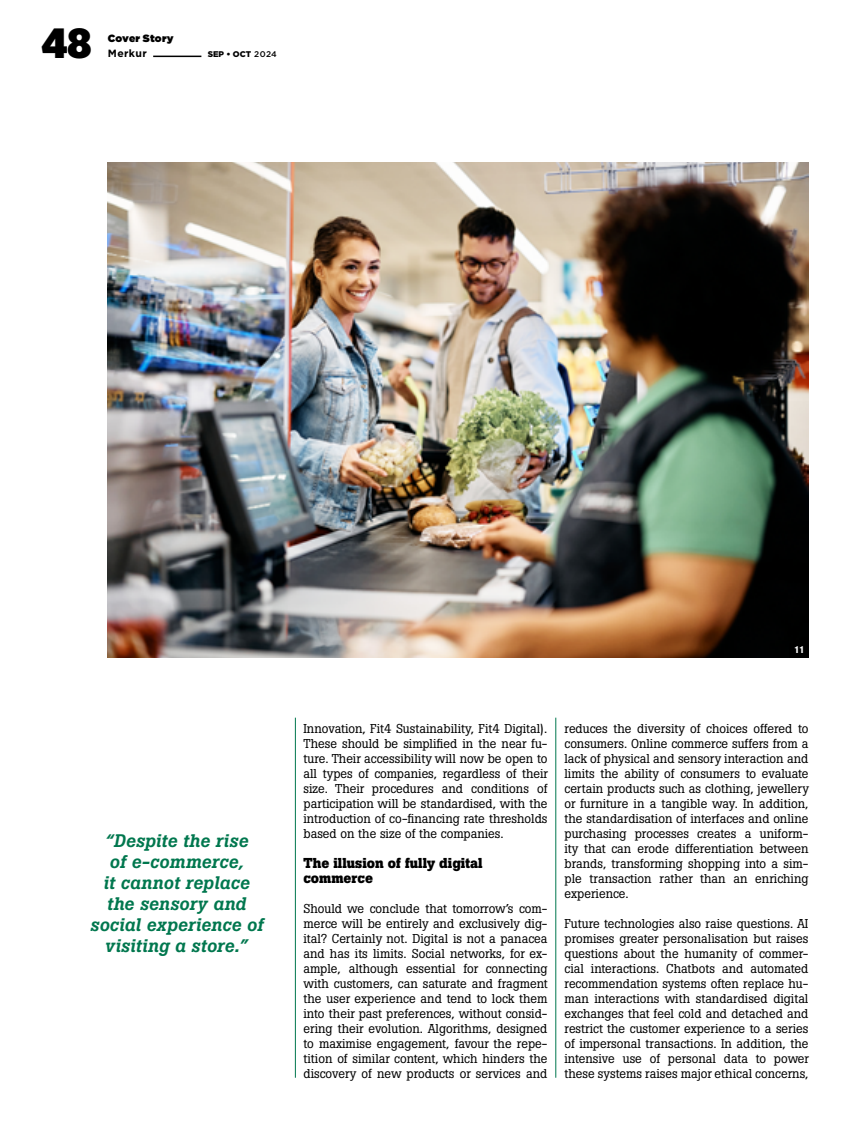
<style>
.page{position:relative;width:851px;height:1127px;background:#fff}
.page>*{position:absolute;margin:0;border:0;box-sizing:border-box;transform-origin:0 0}
.t1{font:900 42px "Gotham Narrow";color:#000}
.t2{font:italic 500 18px/21px "Boton Pro";letter-spacing:.01em;color:#00774e;text-align:center}
.t3{font:700 14.25px/15px "Boton Pro";color:#000}
.t4{font:12.75px/15px "Boton Pro";color:#000;text-align:justify}
.t5{font:10.5px "Gotham Ultra";letter-spacing:.02em;color:#000}
.t6{font:700 10.5px "Gotham";letter-spacing:.035em;color:#000}
.t7{font:900 condensed 9px "Swiss 721 BT";color:#fff}
.t8{font:900 8.25px "Gotham";color:#000}
.s1{font-weight:500}
</style>
<div class="page">
<hr style="left:153px;top:56px;width:48px;height:1px;background:#000">
<hr style="left:555px;top:718px;width:1px;height:360px;background:#00774e">
<hr style="left:295px;top:718px;width:1px;height:360px;background:#00774e">
<img style="left:108px;top:163px;width:700px;height:495px">
<div style="left:789px;top:643px;width:19px;height:15px;background:#000"></div>
<h1 class="t1" style="left:42px;top:14px;width:51px">48</h1>
<p class="t5" style="left:108px;top:33px;width:67px">Cover Story</p>
<p class="t6" style="left:108px;top:48px;width:40px">Merkur</p>
<p class="t8" style="left:208px;top:50px;width:70px">SEP • OCT <span class="s1">2024</span></p>
<h2 class="t2" style="left:90px;top:830px;width:174px">“Despite the rise<br>of e-commerce,<br>it cannot replace the sensory and social experience of visiting a store.”</h2>
<p class="t7" style="left:794px;top:645px;width:11px">11</p>
<p class="t4" style="left:303px;top:721px;width:246px">Innovation, Fit4 Sustainability, Fit4 Digital).<br>These should be simplified in the near fu&shy;ture. Their accessibility will now be open to all types of companies, regardless of their size. Their procedures and conditions of participation will be standardised, with the introduction of co-financing rate thresholds based on the size of the companies.</p>
<p class="t3" style="left:303px;top:855px;width:181px">The illusion of fully digital commerce</p>
<p class="t4" style="left:303px;top:901px;width:246px">Should we conclude that tomorrow’s com&shy;merce will be entirely and exclusively dig&shy;ital? Certainly not. Digital is not a panacea and has its limits. Social networks, for ex&shy;ample, although essential for connecting with customers, can saturate and fragment the user experience and tend to lock them into their past preferences, without consid&shy;ering their evolution. Algorithms, designed to maximise engagement, favour the repe&shy;tition of similar content, which hinders the discovery of new products or services and</p>
<p class="t4" style="left:564px;top:721px;width:246px">reduces the diversity of choices offered to consumers. Online commerce suffers from a lack of physical and sensory interaction and limits the ability of consumers to evaluate certain products such as clothing, jewellery or furniture in a tangible way. In addition, the standardisation of interfaces and online purchasing processes creates a uniform&shy;ity that can erode differentiation between brands, transforming shopping into a sim&shy;ple transaction rather than an enriching experience.</p>
<p class="t4" style="left:564px;top:915px;width:246px">Future technologies also raise questions. AI promises greater personalisation but raises questions about the humanity of commer&shy;cial interactions. Chatbots and automated recommendation systems often replace hu&shy;man interactions with standardised digital exchanges that feel cold and detached and restrict the customer experience to a series of impersonal transactions. In addition, the intensive use of personal data to power these systems raises major ethical concerns,</p>
</div>
